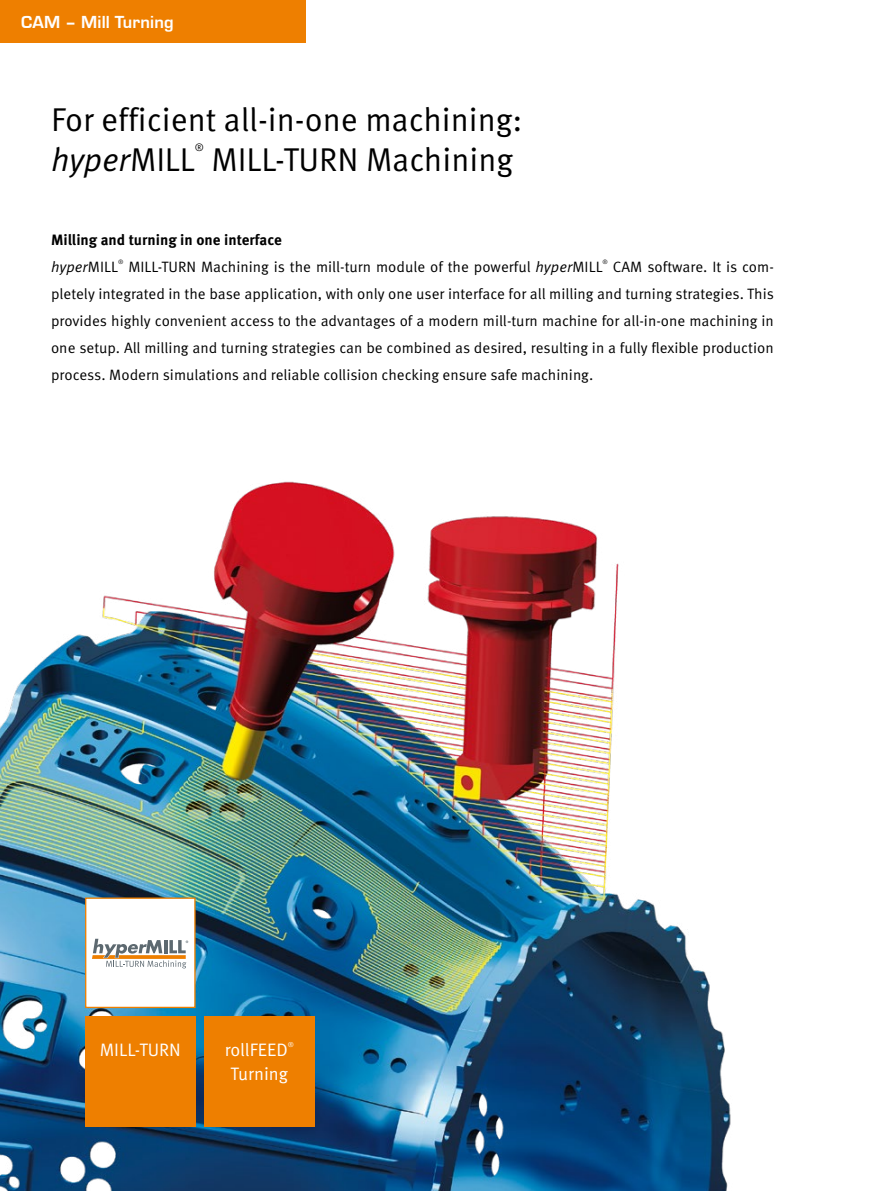
<style>
.page{position:relative;width:893px;height:1191px;background:#fff}
.page>*{position:absolute;margin:0;border:0;box-sizing:border-box;transform-origin:0 0}
.t1{font:33px/39.6px "Meta Pro";color:#000}
.t2{font:18px "Meta Pro";color:#fff}
.t3{font:700 18px "Eurostile T";letter-spacing:.01em;color:#fff}
.t4{font:15px/27px "Meta Pro";color:#000;text-align:justify}
.t5{font:700 15px/27px "Meta Pro";color:#000}
.t6{font:10.5px "Meta Pro";color:#000}
.t7{font:7.05px "Meta Pro";color:#fff}
.t8{font:6.15px "Meta Pro";color:#000}
.s1{font-style:italic}
.s2{font-weight:400;font-style:italic}
.s3{font-weight:400}
</style>
<div class="page">
<div style="left:0;top:0;width:306px;height:43px;background:#ee7f00"></div>
<img style="left:0;top:481px;width:731px;height:710px">
<div style="left:85px;top:1016px;width:111px;height:111px;background:#ee7f00"></div>
<div style="left:204px;top:1016px;width:111px;height:111px;background:#ee7f00"></div>
<div style="left:85px;top:897px;width:111px;height:111px;background:#fff;border:1px solid #ee7f00"></div>
<svg style="left:92px;top:938px;width:96px;height:30px"></svg>
<p class="t3" style="left:21px;top:12px;width:154px">CAM – Mill Turning</p>
<h1 class="t1" style="left:51px;top:100px;width:473px">For efficient all-in-one machining: <span class="s1">hyper</span>MILL</h1>
<p class="t6" style="left:195px;top:141px;width:11px">®</p>
<h1 class="t1" style="left:211px;top:140px;width:303px">MILL-TURN Machining</h1>
<p class="t5" style="left:51px;top:227px;width:232px">Milling and turning in one interface <span class="s2">hyper</span><span class="s3">MILL</span></p>
<p class="t8" style="left:118px;top:258px;width:7px">®</p>
<p class="t4" style="left:128px;top:254px;width:476px">MILL-TURN Machining is the mill-turn module of the powerful <span class="s1">hyper</span>MILL</p>
<p class="t8" style="left:603px;top:258px;width:7px">®</p>
<p class="t4" style="left:51px;top:254px;width:724px;text-indent:562px">CAM software. It is com&shy;pletely integrated in the base application, with only one user interface for all milling and turning strategies. This provides highly convenient access to the advantages of a modern mill-turn machine for all-in-one machining in one setup. All milling and turning strategies can be combined as desired, resulting in a fully flexible production process. Modern simulations and reliable collision checking ensure safe machining.</p>
<p class="t2" style="left:100px;top:1038px;width:83px">MILL-TURN</p>
<p class="t2" style="left:225px;top:1038px;width:65px">rollFEED</p>
<p class="t7" style="left:288px;top:1040px;width:8px">®</p>
<p class="t2" style="left:231px;top:1062px;width:59px">Turning</p>
</div>
